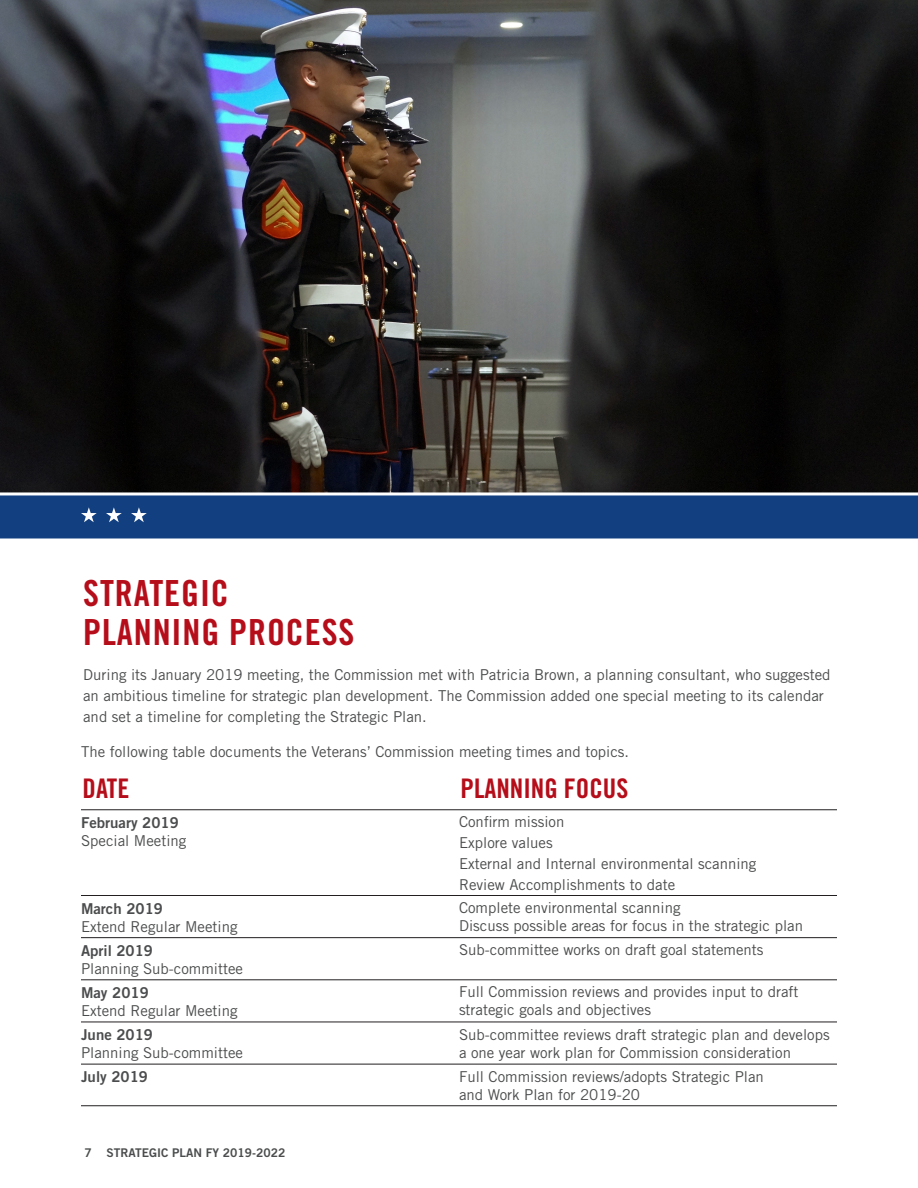
<style>
.page{position:relative;width:918px;height:1188px;background:#fff}
.page>*{position:absolute;margin:0;border:0;box-sizing:border-box;transform-origin:0 0}
.section_title{font:36px/39px "Trade Gothic Bold Cond Twenty";letter-spacing:.025em;color:#b50e1a}
.subhed_1{font:27px "Trade Gothic Bold Cond Twenty";color:#b50e1a}
.t1{font:15px/18px "Trade Gothic";color:#4b4c4d}
.t2{font:15px "Trade Gothic Bold Two";color:#4b4c4d}
.t3{font:12px "Trade Gothic Bold Two";color:#4b4c4d}
.s1{font-family:"Trade Gothic Bold Two"}
</style>
<div class="page">
<img style="left:0;top:0;width:918px;height:492px">
<hr style="left:81px;top:809px;width:378px;height:1px;background:#231f20">
<hr style="left:459px;top:809px;width:378px;height:1px;background:#231f20">
<hr style="left:81px;top:895px;width:378px;height:1px;background:#231f20">
<hr style="left:459px;top:895px;width:378px;height:1px;background:#231f20">
<hr style="left:81px;top:937px;width:378px;height:1px;background:#231f20">
<hr style="left:459px;top:937px;width:378px;height:1px;background:#231f20">
<hr style="left:81px;top:979px;width:378px;height:1px;background:#231f20">
<hr style="left:459px;top:979px;width:378px;height:1px;background:#231f20">
<hr style="left:81px;top:1022px;width:378px;height:1px;background:#231f20">
<hr style="left:459px;top:1022px;width:378px;height:1px;background:#231f20">
<hr style="left:81px;top:1064px;width:378px;height:1px;background:#231f20">
<hr style="left:459px;top:1064px;width:378px;height:1px;background:#231f20">
<hr style="left:81px;top:1105px;width:378px;height:1px;background:#231f20">
<hr style="left:459px;top:1105px;width:378px;height:1px;background:#231f20">
<svg style="left:0;top:492px;width:918px;height:47px;background:#244d88"></svg>
<svg style="left:81px;top:507px;width:16px;height:15px"></svg>
<svg style="left:106px;top:507px;width:16px;height:15px"></svg>
<svg style="left:131px;top:507px;width:16px;height:15px"></svg>
<p class="section_title" style="left:83px;top:574px;width:273px">STRATEGIC<br>PLANNING PROCESS</p>
<p class="t1" style="left:83px;top:664px;width:749px;line-height:21px">During its January 2019 meeting, the Commission met with Patricia Brown, a planning consultant, who suggested an ambitious timeline for strategic plan development. The Commission added one special meeting to its calendar and set a timeline for completing the Strategic Plan.</p>
<p class="t1" style="left:81px;top:742px;width:550px">The following table documents the Veterans’ Commission meeting times and topics.</p>
<p class="subhed_1" style="left:82px;top:772px;width:48px">DATE</p>
<p class="subhed_1" style="left:460px;top:772px;width:169px">PLANNING FOCUS</p>
<p class="t2" style="left:81px;top:813px;width:99px">February 2019</p>
<p class="t1" style="left:81px;top:831px;width:107px">Special Meeting</p>
<p class="t1" style="left:459px;top:813px;width:107px">Confirm mission</p>
<p class="t1" style="left:459px;top:834px;width:95px">Explore values</p>
<p class="t1" style="left:459px;top:854px;width:299px">External and Internal environmental scanning</p>
<p class="t1" style="left:459px;top:875px;width:218px">Review Accomplishments to date</p>
<p class="t2" style="left:81px;top:899px;width:84px">March 2019</p>
<p class="t1" style="left:81px;top:917px;width:158px">Extend Regular Meeting</p>
<p class="t1" style="left:459px;top:899px;width:223px">Complete environmental scanning</p>
<p class="t1" style="left:459px;top:917px;width:346px">Discuss possible areas for focus in the strategic plan</p>
<p class="t1" style="left:81px;top:941px;width:164px"><span class="s1">April 2019<br></span>Planning Sub-committee</p>
<p class="t1" style="left:459px;top:941px;width:306px">Sub-committee works on draft goal statements</p>
<p class="t1" style="left:81px;top:983px;width:158px"><span class="s1">May 2019<br></span>Extend Regular Meeting</p>
<p class="t1" style="left:459px;top:983px;width:341px">Full Commission reviews and provides input to draft strategic goals and objectives</p>
<p class="t1" style="left:81px;top:1026px;width:164px"><span class="s1">June 2019<br></span>Planning Sub-committee</p>
<p class="t1" style="left:459px;top:1025px;width:372px">Sub-committee reviews draft strategic plan and develops a one year work plan for Commission consideration</p>
<p class="t2" style="left:81px;top:1068px;width:69px">July 2019</p>
<p class="t1" style="left:459px;top:1067px;width:306px">Full Commission reviews/adopts Strategic Plan and Work Plan for 2019-20</p>
<p class="t3" style="left:85px;top:1145px;width:202px">7 STRATEGIC PLAN FY 2019-2022</p>
</div>
